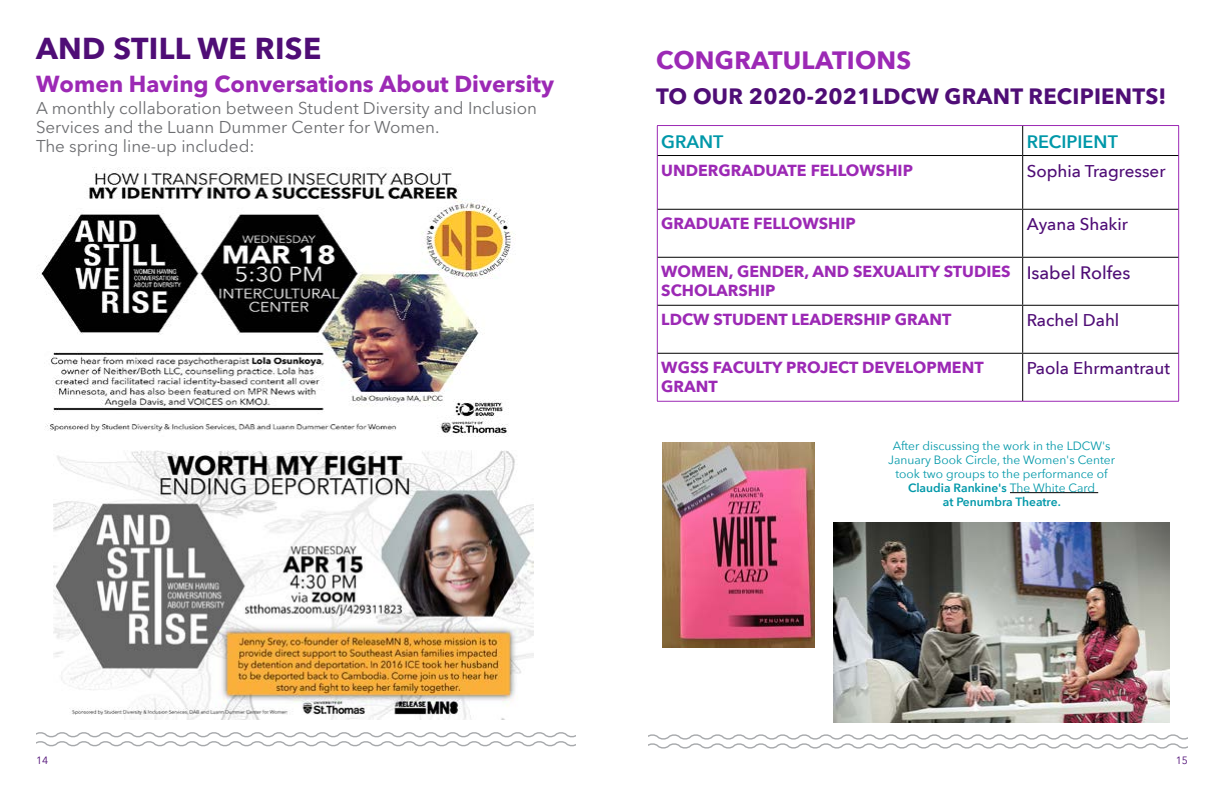
<style>
.page{position:relative;width:1224px;height:792px;background:#fff}
.page>*{position:absolute;margin:0;border:0;box-sizing:border-box;transform-origin:0 0}
.t1{font:700 30px "Avenir Next LT Pro";letter-spacing:.01em;color:#4f0d76}
.t2{font:700 25px "Avenir Next";letter-spacing:.01em;color:#9c29b5}
.t3{font:700 23px "Avenir Next LT Pro";color:#9c29b5}
.t4{font:700 22px "Avenir Next LT Pro";letter-spacing:.01em;color:#4f0d76}
.t5{font:600 18px "Avenir Next";color:#0098a9}
.t6{font:500 18px "Avenir Next";color:#4f0d76}
.t7{font:17px/19px "Avenir Next LT Pro";color:#6d6e71}
.t8{font:500 17px "Avenir Next";color:#4f0d76}
.t9{font:700 16px/19.2px "Avenir Next";color:#9c29b5}
.t10{font:12px/14px "Avenir Next";color:#0098a9;text-align:center}
.t11{font:10.5px "Avenir Next LT Pro";color:#4f0d76}
.s1{font-weight:600}
</style>
<div class="page">
<svg style="left:648px;top:734px;width:540px;height:15px"></svg>
<hr style="left:657px;top:125px;width:366px;height:1px;background:#9c29b5">
<hr style="left:657px;top:126px;width:1px;height:30px;background:#9c29b5">
<hr style="left:1023px;top:125px;width:156px;height:1px;background:#9c29b5">
<hr style="left:1178px;top:126px;width:1px;height:30px;background:#9c29b5">
<hr style="left:657px;top:156px;width:1px;height:53px;background:#9c29b5">
<hr style="left:1178px;top:156px;width:1px;height:53px;background:#9c29b5">
<hr style="left:657px;top:209px;width:1px;height:48px;background:#9c29b5">
<hr style="left:1178px;top:209px;width:1px;height:48px;background:#9c29b5">
<hr style="left:657px;top:257px;width:1px;height:48px;background:#9c29b5">
<hr style="left:1178px;top:257px;width:1px;height:48px;background:#9c29b5">
<hr style="left:657px;top:305px;width:1px;height:48px;background:#9c29b5">
<hr style="left:1178px;top:305px;width:1px;height:48px;background:#9c29b5">
<hr style="left:657px;top:353px;width:1px;height:48px;background:#9c29b5">
<hr style="left:1178px;top:353px;width:1px;height:48px;background:#9c29b5">
<hr style="left:657px;top:401px;width:366px;height:1px;background:#9c29b5">
<hr style="left:1023px;top:401px;width:156px;height:1px;background:#9c29b5">
<svg style="left:1022px;top:126px;width:1px;height:29px"></svg>
<hr style="left:658px;top:155px;width:365px;height:1px;background:#000">
<hr style="left:1023px;top:155px;width:155px;height:1px;background:#000">
<hr style="left:1022px;top:156px;width:1px;height:53px;background:#000">
<hr style="left:658px;top:209px;width:365px;height:1px;background:#000">
<hr style="left:1023px;top:209px;width:155px;height:1px;background:#000">
<hr style="left:1022px;top:210px;width:1px;height:47px;background:#000">
<hr style="left:658px;top:257px;width:365px;height:1px;background:#000">
<hr style="left:1023px;top:257px;width:155px;height:1px;background:#000">
<hr style="left:1022px;top:258px;width:1px;height:47px;background:#000">
<hr style="left:658px;top:305px;width:365px;height:1px;background:#000">
<hr style="left:1023px;top:305px;width:155px;height:1px;background:#000">
<hr style="left:1022px;top:306px;width:1px;height:47px;background:#000">
<hr style="left:658px;top:353px;width:365px;height:1px;background:#000">
<hr style="left:1023px;top:353px;width:155px;height:1px;background:#000">
<hr style="left:1022px;top:354px;width:1px;height:47px;background:#000">
<img style="left:662px;top:442px;width:153px;height:206px">
<hr style="left:1010px;top:492px;width:88px;height:1px;background:#000">
<img style="left:834px;top:522px;width:335px;height:200px">
<svg style="left:36px;top:732px;width:540px;height:15px"></svg>
<img style="left:54px;top:451px;width:480px;height:269px">
<img style="left:36px;top:167px;width:478px;height:269px">
<h1 class="t1" style="left:36px;top:30px;width:287px">AND STILL WE RISE</h1>
<h3 class="t3" style="left:36px;top:70px;width:520px">Women Having Conversations About Diversity</h3>
<p class="t7" style="left:36px;top:98px;width:503px">A monthly collaboration between Student Diversity and Inclusion<br>Services and the Luann Dummer Center for Women.<br>The spring line-up included:</p>
<p class="t11" style="left:36px;top:754px;width:14px">14</p>
<h2 class="t2" style="left:656px;top:38px;width:257px">CONGRATULATIONS</h2>
<h3 class="t4" style="left:656px;top:83px;width:512px">TO OUR 2020-2021LDCW GRANT RECIPIENTS!</h3>
<p class="t5" style="left:661px;top:126px;width:64px">GRANT</p>
<p class="t5" style="left:1027px;top:126px;width:93px">RECIPIENT</p>
<p class="t9" style="left:661px;top:160px;width:253px">UNDERGRADUATE FELLOWSHIP</p>
<p class="t8" style="left:1027px;top:156px;width:140px">Sophia Tragresser</p>
<p class="t9" style="left:661px;top:214px;width:196px">GRADUATE FELLOWSHIP</p>
<p class="t8" style="left:1027px;top:210px;width:103px">Ayana Shakir</p>
<p class="t9" style="left:661px;top:262px;width:351px">WOMEN, GENDER, AND SEXUALITY STUDIES<br>SCHOLARSHIP</p>
<p class="t6" style="left:1027px;top:258px;width:105px">Isabel Rolfes</p>
<p class="t9" style="left:661px;top:310px;width:292px">LDCW STUDENT LEADERSHIP GRANT</p>
<p class="t8" style="left:1027px;top:306px;width:94px">Rachel Dahl</p>
<p class="t9" style="left:661px;top:358px;width:324px">WGSS FACULTY PROJECT DEVELOPMENT<br>GRANT</p>
<p class="t8" style="left:1027px;top:354px;width:145px">Paola Ehrmantraut</p>
<p class="t10" style="left:888px;top:438px;width:228px">After discussing the work in the LDCW's January Book Circle, the Women's Center took two groups to the performance of <span class="s1">Claudia Rankine's</span> The White Card<br><span class="s1">at Penumbra Theatre.</span></p>
<p class="t11" style="left:1176px;top:754px;width:14px">15</p>
</div>
